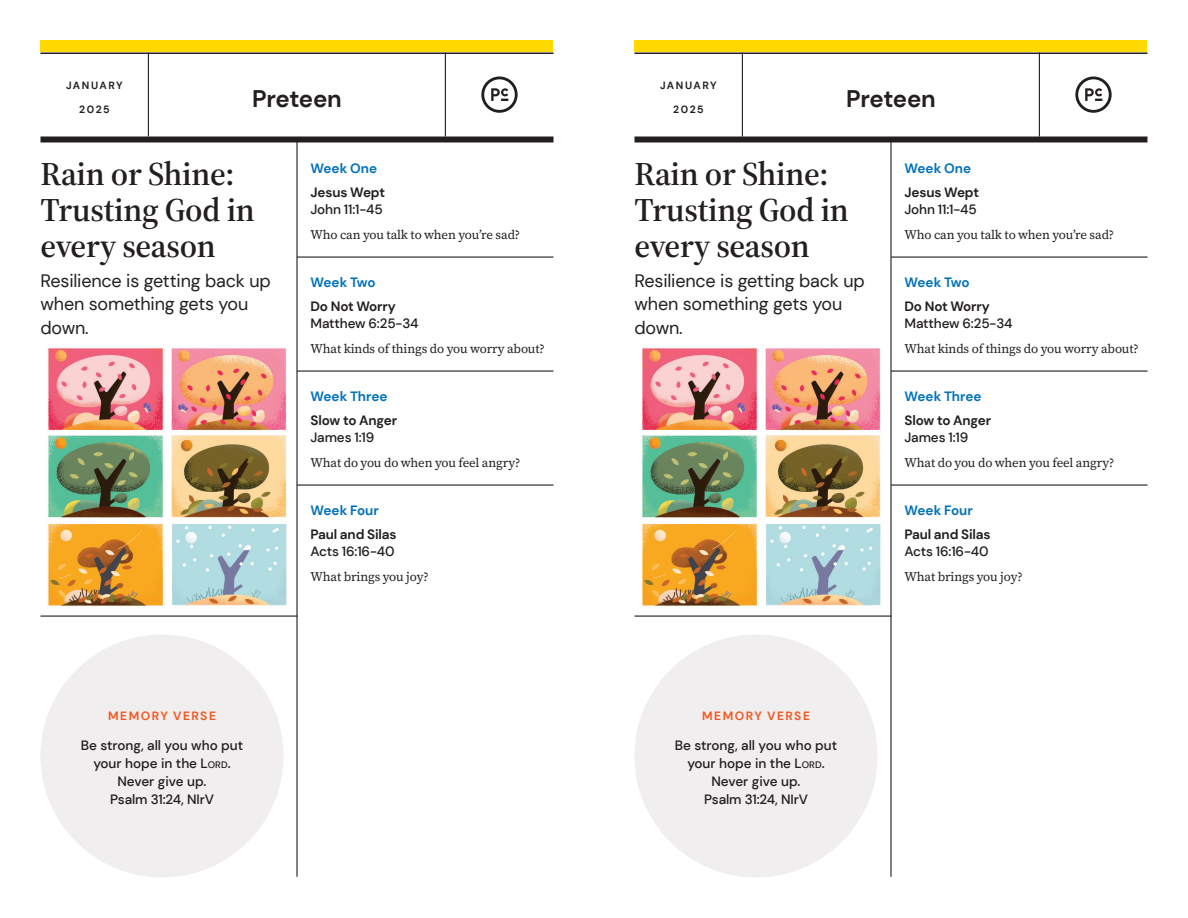
<style>
.page{position:relative;width:1188px;height:918px;background:#fff}
.page>*{position:absolute;margin:0;border:0;box-sizing:border-box;transform-origin:0 0}
.t1{font:600 33px/36px "Source Serif 448 pt";letter-spacing:-.01em;color:#231f20}
.t2{font:700 24px "DM Sans";letter-spacing:-.015em;color:#231f20}
.t3{font:18px/24px "DM Sans";letter-spacing:-.01em;color:#231f20}
.t4{font:500 13.5px/18px "DM Sans";letter-spacing:-.01em;color:#231f20;text-align:center}
.t5{font:700 13.5px "DM Sans";letter-spacing:-.01em;color:#231f20}
.t6{font:700 13.5px "DM Sans";letter-spacing:-.005em;color:#0071bb}
.t7{font:12.75px "Source Serif 418 pt";letter-spacing:-.01em;color:#231f20}
.t8{font:700 12px "DM Sans";letter-spacing:.125em;color:#f15921}
.t9{font:700 10.5px "DM Sans";letter-spacing:.145em;color:#231f20}
.s1{font-style:inherit}
.s2{font-size:9.45px}
</style>
<div class="page">
<hr style="left:148px;top:52px;width:1px;height:84px;background:#231f20">
<hr style="left:742px;top:52px;width:1px;height:84px;background:#231f20">
<hr style="left:445px;top:52px;width:1px;height:84px;background:#231f20">
<hr style="left:1039px;top:52px;width:1px;height:84px;background:#231f20">
<hr style="left:40px;top:52px;width:514px;height:2px;background:#231f20">
<hr style="left:634px;top:52px;width:514px;height:2px;background:#231f20">
<div style="left:40px;top:136px;width:514px;height:6px;background:#231f20"></div>
<div style="left:634px;top:136px;width:514px;height:6px;background:#231f20"></div>
<div style="left:40px;top:40px;width:514px;height:12px;background:#ffd900"></div>
<div style="left:634px;top:40px;width:514px;height:12px;background:#ffd900"></div>
<svg style="left:481px;top:77px;width:37px;height:36px"></svg>
<svg style="left:1075px;top:77px;width:37px;height:36px"></svg>
<hr style="left:40px;top:616px;width:257px;height:1px;background:#231f20">
<hr style="left:634px;top:616px;width:257px;height:1px;background:#231f20">
<hr style="left:296px;top:142px;width:2px;height:735px;background:#231f20">
<hr style="left:890px;top:142px;width:2px;height:735px;background:#231f20">
<hr style="left:297px;top:256px;width:257px;height:2px;background:#231f20">
<hr style="left:297px;top:370px;width:257px;height:2px;background:#231f20">
<hr style="left:297px;top:484px;width:257px;height:2px;background:#231f20">
<hr style="left:891px;top:256px;width:257px;height:2px;background:#231f20">
<hr style="left:891px;top:370px;width:257px;height:2px;background:#231f20">
<hr style="left:891px;top:484px;width:257px;height:2px;background:#231f20">
<div style="left:40px;top:634px;width:244px;height:244px;background:#f0eeee;border-radius:50%"></div>
<div style="left:634px;top:634px;width:244px;height:244px;background:#f0eeee;border-radius:50%"></div>
<img style="left:48px;top:348px;width:239px;height:258px">
<img style="left:642px;top:348px;width:239px;height:258px">
<p class="t9" style="left:66px;top:78px;width:58px">JANUARY</p>
<p class="t9" style="left:79px;top:102px;width:32px">2025</p>
<h2 class="t2" style="left:252px;top:83px;width:91px">Preteen</h2>
<h1 class="t1" style="left:40px;top:155px;width:216px">Rain or Shine:<br>Trusting God in every season</h1>
<h3 class="t3" style="left:40px;top:268px;width:232px">Resilience is getting back up when something gets you down.</h3>
<p class="t6" style="left:310px;top:159px;width:68px">Week One</p>
<p class="t5" style="left:310px;top:183px;width:76px">Jesus Wept</p>
<p class="t4" style="left:310px;top:201px;width:74px">John 11:1-45</p>
<p class="t7" style="left:310px;top:226px;width:211px">Who can you talk to when you’re sad?</p>
<p class="t6" style="left:310px;top:273px;width:67px">Week Two</p>
<p class="t5" style="left:310px;top:297px;width:87px">Do Not Worry</p>
<p class="t4" style="left:310px;top:315px;width:110px">Matthew 6:25-34</p>
<p class="t7" style="left:310px;top:340px;width:236px">What kinds of things do you worry about?</p>
<p class="t6" style="left:310px;top:387px;width:79px">Week Three</p>
<p class="t5" style="left:310px;top:411px;width:88px">Slow to Anger</p>
<p class="t4" style="left:310px;top:429px;width:65px">James 1:19</p>
<p class="t7" style="left:310px;top:454px;width:211px">What do you do when you feel angry?</p>
<p class="t6" style="left:310px;top:501px;width:70px">Week Four</p>
<p class="t5" style="left:310px;top:525px;width:88px">Paul and Silas</p>
<p class="t4" style="left:310px;top:543px;width:86px">Acts 16:16-40</p>
<p class="t7" style="left:310px;top:568px;width:120px">What brings you joy?</p>
<p class="t8" style="left:108px;top:708px;width:109px">MEMORY VERSE</p>
<p class="t4" style="left:81px;top:736px;width:164px">Be strong, all you who put your hope in the <span class="s1">L</span><span class="s2">ORD</span>.<br>Never give up.<br>Psalm 31:24, NIrV</p>
<p class="t9" style="left:660px;top:78px;width:58px">JANUARY</p>
<p class="t9" style="left:673px;top:102px;width:32px">2025</p>
<h2 class="t2" style="left:846px;top:83px;width:91px">Preteen</h2>
<h1 class="t1" style="left:634px;top:155px;width:216px">Rain or Shine:<br>Trusting God in every season</h1>
<h3 class="t3" style="left:634px;top:268px;width:232px">Resilience is getting back up when something gets you down.</h3>
<p class="t6" style="left:904px;top:159px;width:68px">Week One</p>
<p class="t5" style="left:904px;top:183px;width:76px">Jesus Wept</p>
<p class="t4" style="left:904px;top:201px;width:74px">John 11:1-45</p>
<p class="t7" style="left:904px;top:226px;width:211px">Who can you talk to when you’re sad?</p>
<p class="t6" style="left:904px;top:273px;width:67px">Week Two</p>
<p class="t5" style="left:904px;top:297px;width:87px">Do Not Worry</p>
<p class="t4" style="left:904px;top:315px;width:110px">Matthew 6:25-34</p>
<p class="t7" style="left:904px;top:340px;width:236px">What kinds of things do you worry about?</p>
<p class="t6" style="left:904px;top:387px;width:79px">Week Three</p>
<p class="t5" style="left:904px;top:411px;width:88px">Slow to Anger</p>
<p class="t4" style="left:904px;top:429px;width:65px">James 1:19</p>
<p class="t7" style="left:904px;top:454px;width:211px">What do you do when you feel angry?</p>
<p class="t6" style="left:904px;top:501px;width:70px">Week Four</p>
<p class="t5" style="left:904px;top:525px;width:88px">Paul and Silas</p>
<p class="t4" style="left:904px;top:543px;width:86px">Acts 16:16-40</p>
<p class="t7" style="left:904px;top:568px;width:120px">What brings you joy?</p>
<p class="t8" style="left:702px;top:708px;width:109px">MEMORY VERSE</p>
<p class="t4" style="left:675px;top:736px;width:164px">Be strong, all you who put your hope in the <span class="s1">L</span><span class="s2">ORD</span>.<br>Never give up.<br>Psalm 31:24, NIrV</p>
</div>
